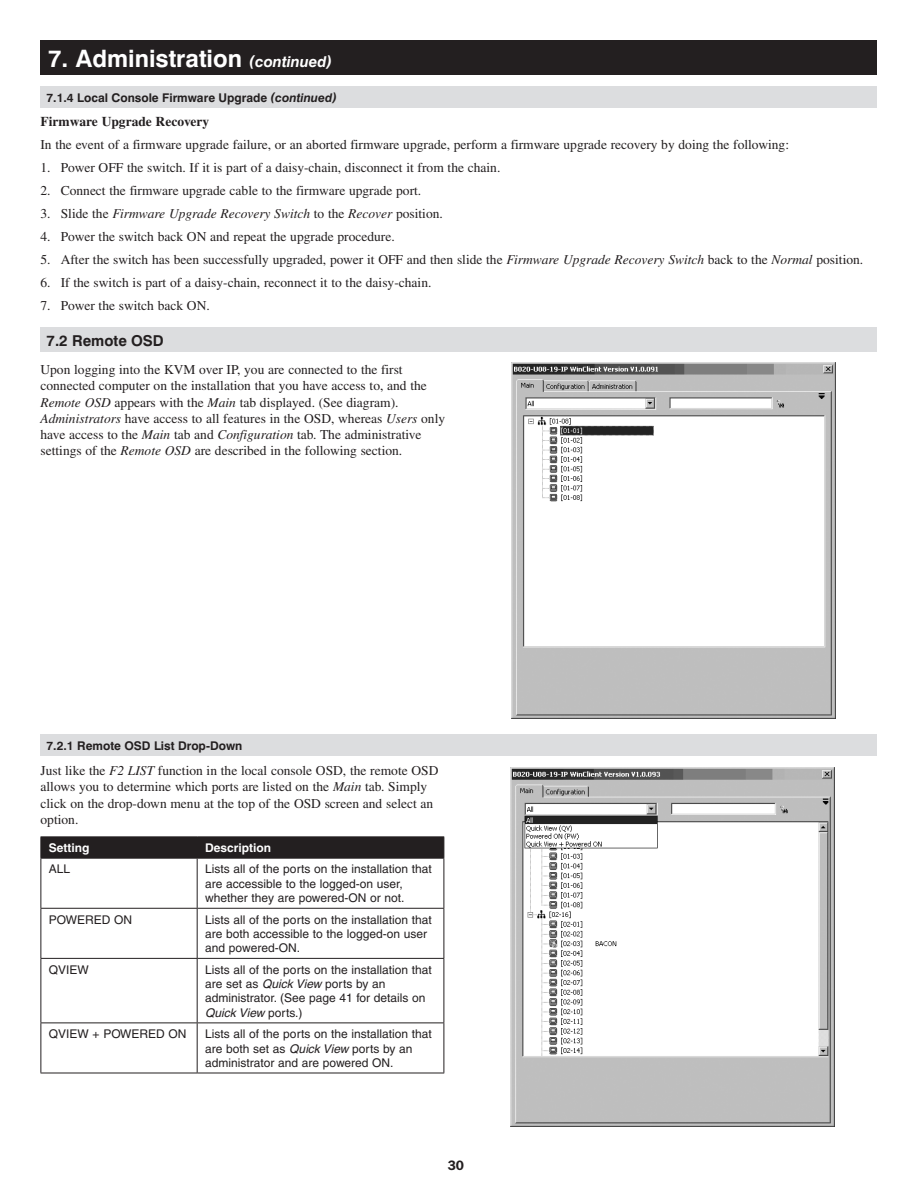
<style>
.page{position:relative;width:918px;height:1188px;background:#fff}
.page>*{position:absolute;margin:0;border:0;box-sizing:border-box;transform-origin:0 0}
.Continued{font:700 24px "Swiss 721 BT";color:#fff}
.Sub_Head{font:700 15px "Swiss 721 BT";color:#231f20}
.t1{font:13.5px/16.2px "Times";color:#231f20}
.t2{font:italic 13.5px "Times";color:#231f20}
.t3{font:700 13.5px "Times";color:#231f20}
.t4{font:600 13.5px "Franklin Gothic IT Cby BT";color:#231f20}
.t5{font:12px/14.4px "Helvetica";color:#231f20}
.Sub_Sub_Head{font:700 12px "Swiss 721 BT";color:#231f20}
.t6{font:700 12px "Helvetica";color:#fff}
.s1{font-style:italic;font-size:15px}
.s2{font-style:italic}
.s3{font-style:normal}
</style>
<div class="page">
<img style="left:512px;top:362px;width:324px;height:356px">
<img style="left:511px;top:767px;width:324px;height:359px">
<div style="left:40px;top:86px;width:838px;height:22px;background:#dcdddf"></div>
<div style="left:40px;top:734px;width:838px;height:22px;background:#dcdddf"></div>
<div style="left:40px;top:40px;width:838px;height:35px;background:#231f20"></div>
<div style="left:40px;top:328px;width:838px;height:24px;background:#dcdddf"></div>
<div style="left:40px;top:837px;width:405px;height:21px;background:#231f20"></div>
<hr style="left:40px;top:858px;width:157px;height:1px;background:#231f20">
<hr style="left:40px;top:859px;width:1px;height:49px;background:#231f20">
<hr style="left:197px;top:858px;width:247px;height:1px;background:#231f20">
<hr style="left:197px;top:859px;width:1px;height:49px;background:#231f20">
<hr style="left:444px;top:859px;width:1px;height:49px;background:#231f20">
<hr style="left:40px;top:908px;width:157px;height:1px;background:#231f20">
<hr style="left:40px;top:909px;width:1px;height:49px;background:#231f20">
<hr style="left:197px;top:908px;width:247px;height:1px;background:#231f20">
<hr style="left:197px;top:909px;width:1px;height:49px;background:#231f20">
<hr style="left:444px;top:909px;width:1px;height:49px;background:#231f20">
<hr style="left:40px;top:958px;width:157px;height:1px;background:#231f20">
<hr style="left:40px;top:959px;width:1px;height:64px;background:#231f20">
<hr style="left:197px;top:958px;width:247px;height:1px;background:#231f20">
<hr style="left:197px;top:959px;width:1px;height:64px;background:#231f20">
<hr style="left:444px;top:959px;width:1px;height:64px;background:#231f20">
<hr style="left:40px;top:1023px;width:157px;height:1px;background:#231f20">
<hr style="left:40px;top:1023px;width:1px;height:50px;background:#231f20">
<hr style="left:197px;top:1023px;width:247px;height:1px;background:#231f20">
<hr style="left:197px;top:1023px;width:1px;height:50px;background:#231f20">
<hr style="left:444px;top:1023px;width:1px;height:50px;background:#231f20">
<hr style="left:40px;top:1073px;width:157px;height:1px;background:#231f20">
<hr style="left:197px;top:1073px;width:247px;height:1px;background:#231f20">
<p class="Continued" style="left:48px;top:44px;width:286px">7. Administration <span class="s1">(continued)</span></p>
<p class="Sub_Sub_Head" style="left:46px;top:90px;width:292px">7.1.4 Local Console Firmware Upgrade <span class="s2">(continued)</span></p>
<p class="t3" style="left:40px;top:113px;width:170px">Firmware Upgrade Recovery</p>
<p class="t1" style="left:40px;top:136px;width:750px">In the event of a firmware upgrade failure, or an aborted firmware upgrade, perform a firmware upgrade recovery by doing the following:</p>
<p class="t1" style="left:40px;top:159px;width:461px">1. Power OFF the switch. If it is part of a daisy-chain, disconnect it from the chain.</p>
<p class="t1" style="left:40px;top:182px;width:382px">2. Connect the firmware upgrade cable to the firmware upgrade port.</p>
<p class="t2" style="left:40px;top:206px;width:404px"><span class="s3">3. Slide the</span> Firmware Upgrade Recovery Switch <span class="s3">to the</span> Recover <span class="s3">position.</span></p>
<p class="t1" style="left:40px;top:228px;width:356px">4. Power the switch back ON and repeat the upgrade procedure.</p>
<p class="t1" style="left:40px;top:251px;width:824px">5. After the switch has been successfully upgraded, power it OFF and then slide the <span class="s2">Firmware Upgrade Recovery Switch</span> back to the <span class="s2">Normal</span> position.</p>
<p class="t1" style="left:40px;top:274px;width:392px">6. If the switch is part of a daisy-chain, reconnect it to the daisy-chain.</p>
<p class="t1" style="left:40px;top:297px;width:171px">7. Power the switch back ON.</p>
<p class="Sub_Head" style="left:46px;top:331px;width:119px">7.2 Remote OSD</p>
<p class="t1" style="left:40px;top:361px;width:406px">Upon logging into the KVM over IP, you are connected to the first connected computer on the installation that you have access to, and the <span class="s2">Remote OSD</span> appears with the <span class="s2">Main</span> tab displayed. (See diagram).<br><span class="s2">Administrators</span> have access to all features in the OSD, whereas <span class="s2">Users</span> only have access to the <span class="s2">Main</span> tab and <span class="s2">Configuration</span> tab. The administrative settings of the <span class="s2">Remote OSD</span> are described in the following section.</p>
<p class="Sub_Sub_Head" style="left:46px;top:738px;width:197px">7.2.1 Remote OSD List Drop-Down</p>
<p class="t1" style="left:40px;top:762px;width:399px">Just like the <span class="s2">F2 LIST</span> function in the local console OSD, the remote OSD allows you to determine which ports are listed on the <span class="s2">Main</span> tab. Simply click on the drop-down menu at the top of the OSD screen and select an option.</p>
<p class="t6" style="left:49px;top:841px;width:42px">Setting</p>
<p class="t6" style="left:205px;top:841px;width:68px">Description</p>
<p class="t5" style="left:49px;top:862px;width:23px">ALL</p>
<p class="t5" style="left:205px;top:862px;width:228px">Lists all of the ports on the installation that are accessible to the logged-on user, whether they are powered-ON or not.</p>
<p class="t5" style="left:49px;top:912px;width:85px">POWERED ON</p>
<p class="t5" style="left:205px;top:912px;width:228px">Lists all of the ports on the installation that are both accessible to the logged-on user and powered-ON.</p>
<p class="t5" style="left:49px;top:962px;width:42px">QVIEW</p>
<p class="t5" style="left:205px;top:962px;width:228px">Lists all of the ports on the installation that are set as <span class="s2">Quick View</span> ports by an administrator. (See page 41 for details on <span class="s2">Quick View</span> ports.)</p>
<p class="t5" style="left:49px;top:1027px;width:139px">QVIEW + POWERED ON</p>
<p class="t5" style="left:205px;top:1027px;width:228px">Lists all of the ports on the installation that are both set as <span class="s2">Quick View</span> ports by an administrator and are powered ON.</p>
<p class="t4" style="left:448px;top:1156px;width:18px">30</p>
</div>
